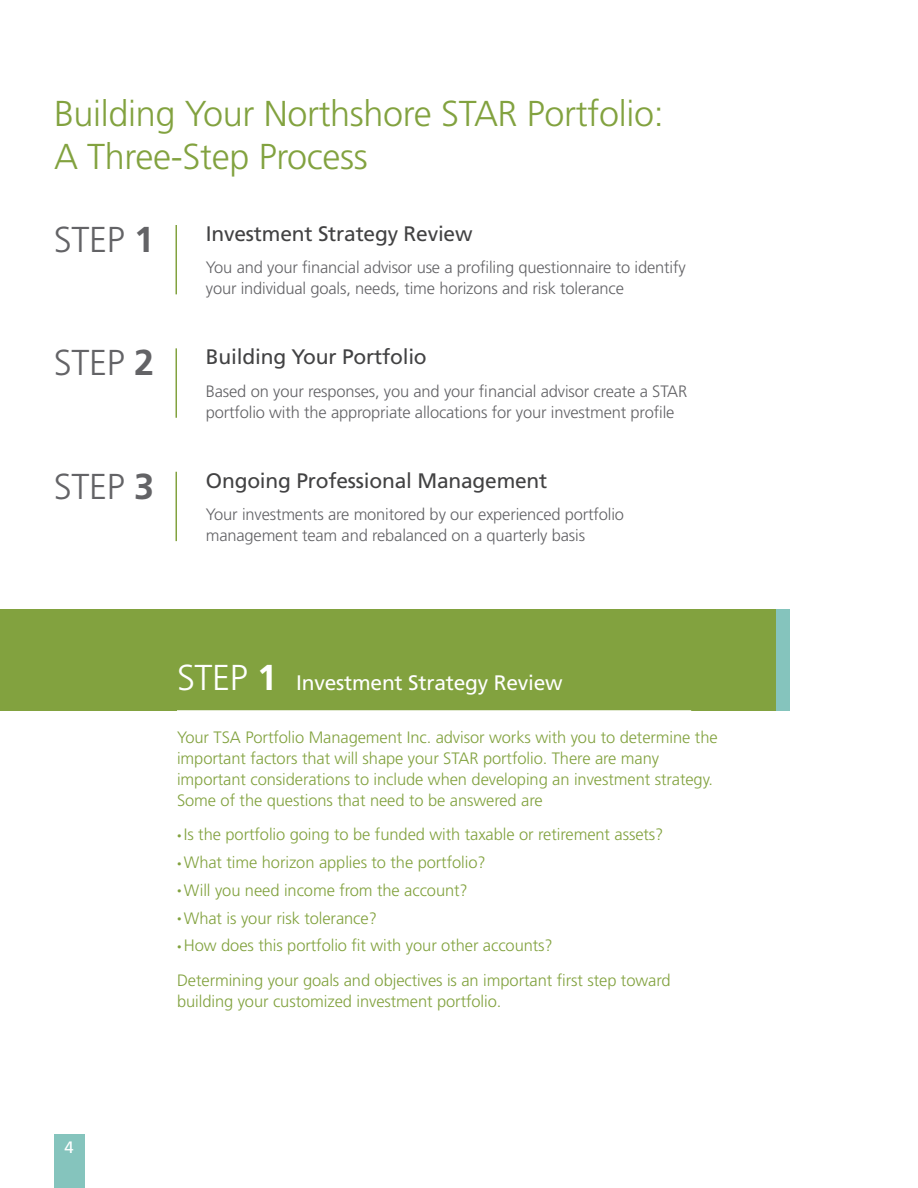
<style>
.page{position:relative;width:918px;height:1188px;background:#fff}
.page>*{position:absolute;margin:0;border:0;box-sizing:border-box;transform-origin:0 0}
.Body_Copy_Header_2{font:300 36px/43.2px "Frutiger LT Std";letter-spacing:-.01em;color:#82a23f}
.Body_Copy_Header_2-2{font:300 36px "Frutiger LT Std";letter-spacing:-.01em;color:#636366}
.Body_Copy_Header_1{font:21px "Frutiger LT Std";letter-spacing:-.01em;color:#424243}
.Body_Copy_Header_2-3{font:21px "Frutiger LT Std";letter-spacing:-.01em;color:#fff}
.Body_Copy_Header_1-2{font:300 16.5px/21px "Frutiger LT Std";letter-spacing:-.005em;color:#82a23f}
.Body_Copy_1{font:300 16.5px/21px "Frutiger LT Std";letter-spacing:-.01em;color:#636366}
.Body_Copy_1-2{font:300 16.5px/21px "Frutiger LT Std";letter-spacing:-.005em;color:#82a23f}
.t1{font:16.5px "Frutiger LT Std";color:#fff}
.s1{font-weight:700}
.s2{font-weight:300;font-size:36px}
.s3{font-weight:700;font-size:36px}
.s4{font-size:9px}
</style>
<div class="page">
<hr style="left:176px;top:225px;width:1px;height:69px;background:#82a23f">
<hr style="left:176px;top:348px;width:1px;height:70px;background:#82a23f">
<hr style="left:176px;top:472px;width:1px;height:69px;background:#82a23f">
<div style="left:0;top:609px;width:776px;height:101px;background:#82a23f"></div>
<div style="left:776px;top:609px;width:14px;height:101px;background:#85c4bd"></div>
<div style="left:54px;top:1134px;width:30px;height:54px;background:#85c4bd"></div>
<p class="Body_Copy_Header_2" style="left:54px;top:93px;width:611px">Building Your Northshore STAR Portfolio:<br>A Three-Step Process</p>
<p class="Body_Copy_Header_2-2" style="left:54px;top:219px;width:102px">STEP <span class="s1">1</span></p>
<p class="Body_Copy_Header_1" style="left:206px;top:221px;width:268px">Investment Strategy Review</p>
<p class="Body_Copy_1" style="left:206px;top:257px;width:481px">You and your financial advisor use a profiling questionnaire to identify your individual goals, needs, time horizons and risk tolerance</p>
<p class="Body_Copy_Header_2-2" style="left:54px;top:343px;width:102px">STEP <span class="s1">2</span></p>
<p class="Body_Copy_Header_1" style="left:206px;top:344px;width:222px">Building Your Portfolio</p>
<p class="Body_Copy_1" style="left:206px;top:381px;width:483px">Based on your responses, you and your financial advisor create a STAR portfolio with the appropriate allocations for your investment profile</p>
<p class="Body_Copy_Header_2-2" style="left:54px;top:466px;width:102px">STEP <span class="s1">3</span></p>
<p class="Body_Copy_Header_1" style="left:206px;top:468px;width:343px">Ongoing Professional Management</p>
<p class="Body_Copy_1" style="left:206px;top:504px;width:420px">Your investments are monitored by our experienced portfolio management team and rebalanced on a quarterly basis</p>
<p class="Body_Copy_Header_2-3" style="left:177px;top:670px;width:387px"><span class="s2">STEP</span> <span class="s3">1</span> Investment Strategy Review</p>
<p class="Body_Copy_Header_1-2" style="left:177px;top:727px;width:542px">Your TSA Portfolio Management Inc. advisor works with you to determine the important factors that will shape your STAR portfolio. There are many important considerations to include when developing an investment strategy.<br>Some of the questions that need to be answered are</p>
<p class="Body_Copy_Header_1-2" style="left:177px;top:824px;width:488px"><span class="s4">•</span> Is the portfolio going to be funded with taxable or retirement assets?</p>
<p class="Body_Copy_Header_1-2" style="left:177px;top:852px;width:310px"><span class="s4">•</span> What time horizon applies to the portfolio?</p>
<p class="Body_Copy_Header_1-2" style="left:177px;top:880px;width:292px"><span class="s4">•</span> Will you need income from the account?</p>
<p class="Body_Copy_Header_1-2" style="left:177px;top:908px;width:201px"><span class="s4">•</span> What is your risk tolerance?</p>
<p class="Body_Copy_Header_1-2" style="left:177px;top:935px;width:377px"><span class="s4">•</span> How does this portfolio fit with your other accounts?</p>
<p class="Body_Copy_1-2" style="left:177px;top:970px;width:495px">Determining your goals and objectives is an important first step toward building your customized investment portfolio.</p>
<p class="t1" style="left:65px;top:1138px;width:11px">4</p>
</div>
